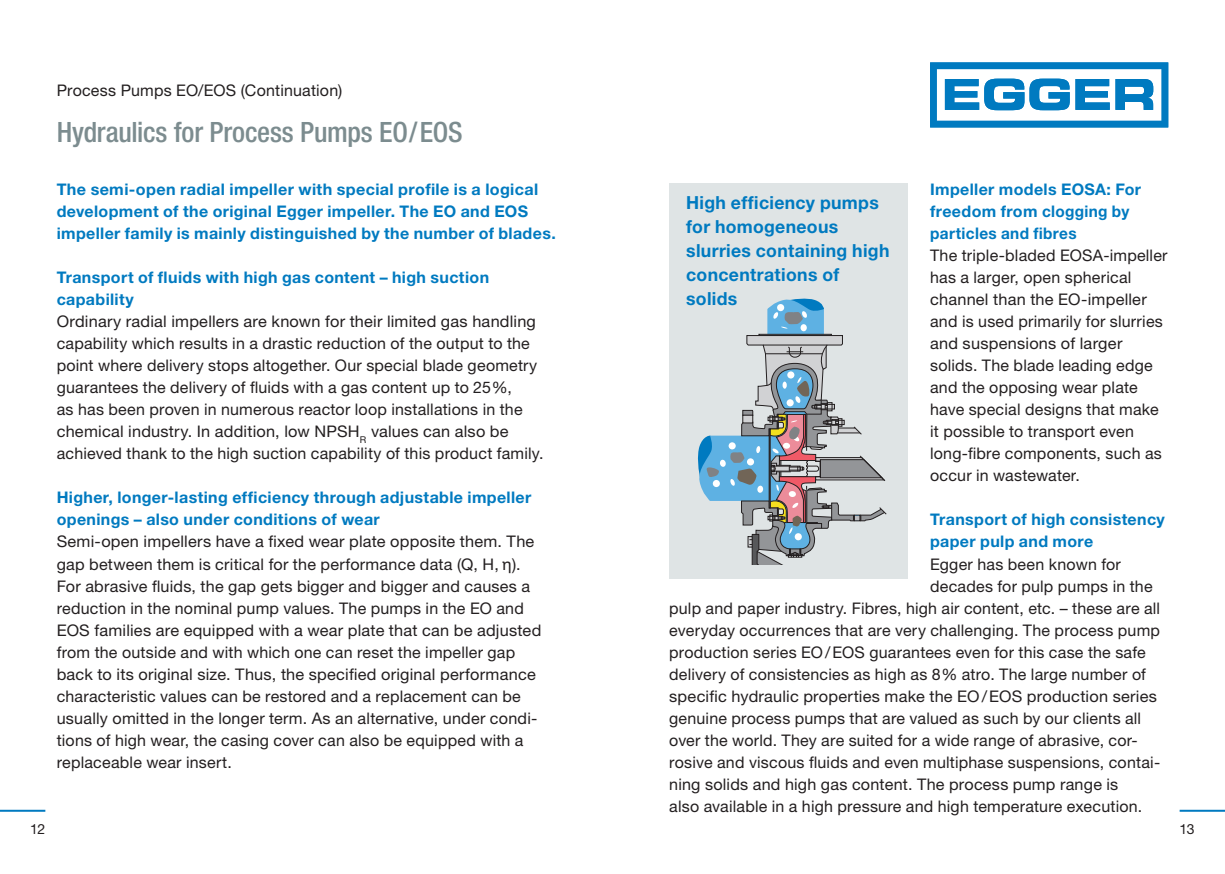
<style>
.page{position:relative;width:1225px;height:874px;background:#fff}
.page>*{position:absolute;margin:0;border:0;box-sizing:border-box;transform-origin:0 0}
.t1{font:500 condensed 28px "Helvetica Neue";letter-spacing:-.01em;color:#7c8c8f}
.t2{font:700 18px/24px "Helvetica Neue";letter-spacing:.02em;color:#007ac0}
.t3{font:16px/22px "Helvetica Neue";letter-spacing:.015em;color:#231f20}
.t4{font:700 16px/22px "Helvetica Neue";letter-spacing:.025em;color:#007ac0}
.t5{font:14px "Helvetica Neue";color:#231f20}
.s1{font-family:"Helvetica Greek Upright"}
</style>
<div class="page">
<hr style="left:0;top:809px;width:45px;height:2px;background:#007ac0">
<hr style="left:1179px;top:809px;width:46px;height:2px;background:#007ac0">
<div style="left:669px;top:183px;width:238px;height:395px;background:#dfe4e5"></div>
<svg style="left:697px;top:298px;width:189px;height:265px"></svg>
<svg style="left:930px;top:62px;width:238px;height:65px"></svg>
<p class="t3" style="left:57px;top:79px;width:287px">Process Pumps EO/EOS (Continuation)</p>
<h1 class="t1" style="left:57px;top:115px;width:408px">Hydraulics for Process Pumps EO/EOS</h1>
<p class="t4" style="left:57px;top:178px;width:500px">The semi-open radial impeller with special profile is a logical development of the original Egger impeller. The EO and EOS impeller family is mainly distinguished by the number of blades.</p>
<p class="t4" style="left:57px;top:266px;width:434px">Transport of fluids with high gas content – high suction capability</p>
<p class="t3" style="left:57px;top:310px;width:488px">Ordinary radial impellers are known for their limited gas handling capability which results in a drastic reduction of the output to the point where delivery stops altogether. Our special blade geometry guarantees the delivery of fluids with a gas content up to 25%,<br>as has been proven in numerous reactor loop installations in the chemical industry. In addition, low NPSH<sub>R</sub> values can also be achieved thank to the high suction capability of this product family.</p>
<p class="t4" style="left:57px;top:486px;width:476px">Higher, longer-lasting efficiency through adjustable impeller openings – also under conditions of wear</p>
<p class="t3" style="left:57px;top:530px;width:486px">Semi-open impellers have a fixed wear plate opposite them. The gap between them is critical for the performance data (Q, H, <span class="s1">η</span>).<br>For abrasive fluids, the gap gets bigger and bigger and causes a reduction in the nominal pump values. The pumps in the EO and EOS families are equipped with a wear plate that can be adjusted from the outside and with which one can reset the impeller gap back to its original size. Thus, the specified original performance characteristic values can be restored and a replacement can be usually omitted in the longer term. As an alternative, under condi&shy;tions of high wear, the casing cover can also be equipped with a replaceable wear insert.</p>
<p class="t4" style="left:930px;top:178px;width:213px">Impeller models EOSA: For freedom from clogging by particles and fibres</p>
<p class="t3" style="left:930px;top:244px;width:239px">The triple-bladed EOSA-impeller has a larger, open spherical channel than the EO-impeller and is used primarily for slurries and suspensions of larger solids. The blade leading edge and the opposing wear plate have special designs that make it possible to transport even long-fibre components, such as occur in wastewater.</p>
<p class="t4" style="left:930px;top:508px;width:236px">Transport of high consistency paper pulp and more</p>
<p class="t3" style="left:930px;top:552px;width:192px">Egger has been known for</p>
<p class="t3" style="left:930px;top:574px;width:224px">decades for pulp pumps in the</p>
<p class="t3" style="left:669px;top:596px;width:492px">pulp and paper industry. Fibres, high air content, etc. – these are all</p>
<p class="t3" style="left:669px;top:618px;width:492px">everyday occurrences that are very challenging. The process pump</p>
<p class="t3" style="left:669px;top:640px;width:478px">production series EO/EOS guarantees even for this case the safe</p>
<p class="t3" style="left:669px;top:662px;width:478px">delivery of consistencies as high as 8% atro. The large number of</p>
<p class="t3" style="left:669px;top:684px;width:489px">specific hydraulic properties make the EO/EOS production series</p>
<p class="t3" style="left:669px;top:706px;width:473px">genuine process pumps that are valued as such by our clients all</p>
<p class="t3" style="left:669px;top:728px;width:468px">over the world. They are suited for a wide range of abrasive, cor-</p>
<p class="t3" style="left:669px;top:750px;width:492px">rosive and viscous fluids and even multiphase suspensions, contai-</p>
<p class="t3" style="left:669px;top:772px;width:451px">ning solids and high gas content. The process pump range is</p>
<p class="t3" style="left:669px;top:794px;width:474px">also available in a high pressure and high temperature execution.</p>
<p class="t2" style="left:686px;top:190px;width:205px">High efficiency pumps for homogeneous slurries containing high concentrations of solids</p>
<p class="t5" style="left:30px;top:820px;width:17px">12</p>
<p class="t5" style="left:1179px;top:820px;width:17px">13</p>
</div>
